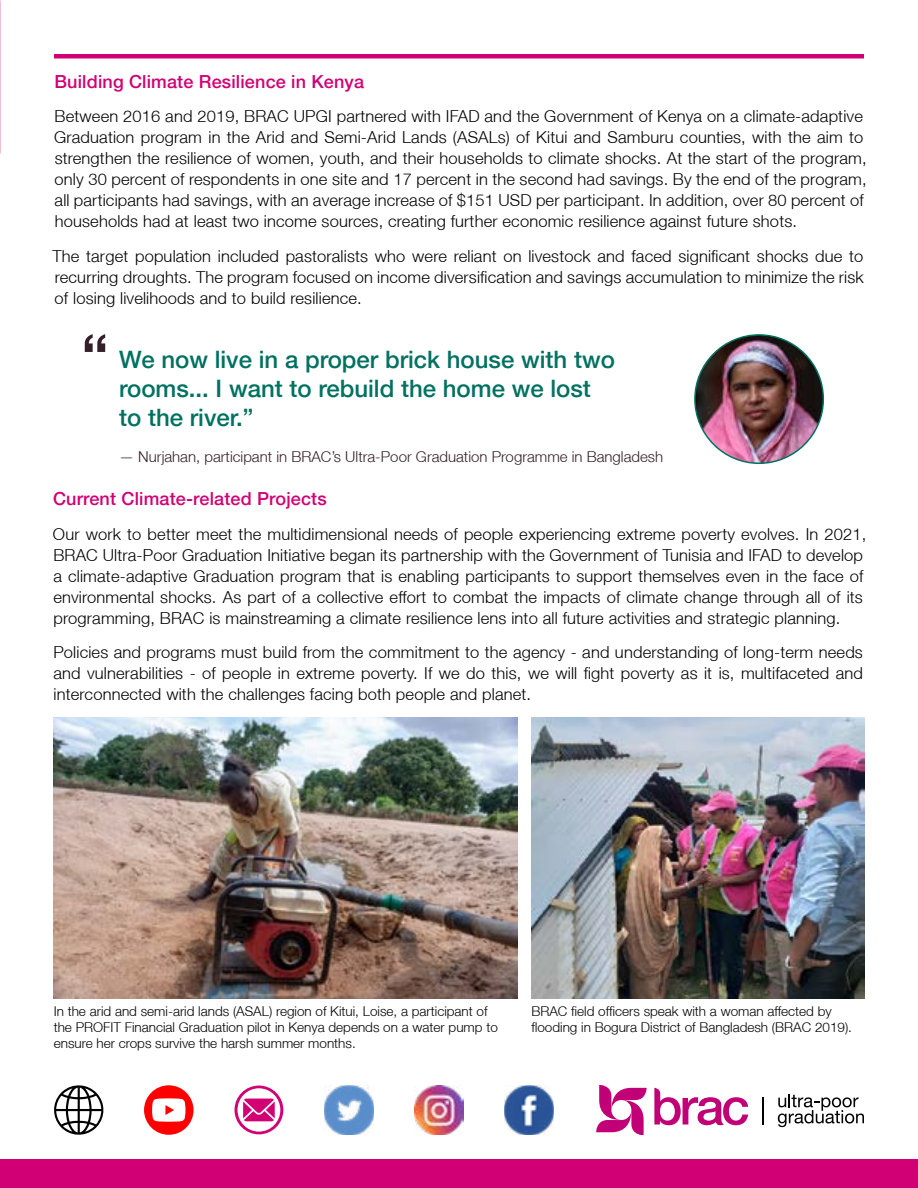
<style>
.page{position:relative;width:918px;height:1188px;background:#fff}
.page>*{position:absolute;margin:0;border:0;box-sizing:border-box;transform-origin:0 0}
.t1{font:500 63px "Helvetica Neue LT";color:#331f28}
.t2{font:500 24px/28.8px "Helvetica Neue LT";color:#007161}
.t3{font:500 18px "Helvetica Neue LT";letter-spacing:.01em;color:#d10074}
.t4{font:300 16.5px/21px "Helvetica Neue LT";letter-spacing:.01em;color:#000}
.t5{font:300 15px "Helvetica Neue LT";color:#331f28}
.t6{font:300 13.5px/16.2px "Helvetica Neue LT";color:#000}
</style>
<div class="page">
<div style="left:0;top:1160px;width:918px;height:28px;background:#d10074"></div>
<hr style="left:54px;top:54px;width:810px;height:4px;background:#d10074">
<svg style="left:596px;top:1085px;width:51px;height:50px"></svg>
<svg style="left:654px;top:1088px;width:94px;height:37px"></svg>
<svg style="left:763px;top:1097px;width:1px;height:28px"></svg>
<svg style="left:778px;top:1094px;width:86px;height:33px"></svg>
<div style="left:144px;top:1085px;width:50px;height:50px;background:#f00;border-radius:50%"></div>
<svg style="left:152px;top:1098px;width:33px;height:24px"></svg>
<svg style="left:235px;top:1086px;width:48px;height:48px"></svg>
<svg style="left:54px;top:1085px;width:49px;height:50px"></svg>
<img style="left:504px;top:1085px;width:50px;height:50px">
<img style="left:324px;top:1085px;width:50px;height:50px">
<img style="left:414px;top:1085px;width:50px;height:50px">
<img style="left:54px;top:717px;width:464px;height:281px">
<img style="left:531px;top:717px;width:333px;height:281px">
<img style="left:695px;top:335px;width:128px;height:128px;border-radius:64px">
<p class="t3" style="left:54px;top:71px;width:311px">Building Climate Resilience in Kenya</p>
<p class="t4" style="left:54px;top:106px;width:814px">Between 2016 and 2019, BRAC UPGI partnered with IFAD and the Government of Kenya on a climate-adaptive Graduation program in the Arid and Semi-Arid Lands (ASALs) of Kitui and Samburu counties, with the aim to strengthen the resilience of women, youth, and their households to climate shocks. At the start of the program, only 30 percent of respondents in one site and 17 percent in the second had savings. By the end of the program, all participants had savings, with an average increase of $151 USD per participant. In addition, over 80 percent of households had at least two income sources, creating further economic resilience against future shots.</p>
<p class="t4" style="left:53px;top:245px;width:813px;text-align:justify">The target population included pastoralists who were reliant on livestock and faced significant shocks due to recurring droughts. The program focused on income diversification and savings accumulation to minimize the risk of losing livelihoods and to build resilience.</p>
<h1 class="t1" style="left:81px;top:319px;width:29px">“</h1>
<h2 class="t2" style="left:119px;top:345px;width:497px">We now live in a proper brick house with two rooms... I want to rebuild the home we lost to the river.”</h2>
<p class="t5" style="left:119px;top:447px;width:546px">— Nurjahan, participant in BRAC’s Ultra-Poor Graduation Programme in Bangladesh</p>
<p class="t3" style="left:53px;top:488px;width:275px">Current Climate-related Projects</p>
<p class="t4" style="left:53px;top:523px;width:815px">Our work to better meet the multidimensional needs of people experiencing extreme poverty evolves. In 2021, BRAC Ultra-Poor Graduation Initiative began its partnership with the Government of Tunisia and IFAD to develop a climate-adaptive Graduation program that is enabling participants to support themselves even in the face of environmental shocks. As part of a collective effort to combat the impacts of climate change through all of its programming, BRAC is mainstreaming a climate resilience lens into all future activities and strategic planning.</p>
<p class="t4" style="left:53px;top:642px;width:811px;text-align:justify">Policies and programs must build from the commitment to the agency - and understanding of long-term needs and vulnerabilities - of people in extreme poverty. If we do this, we will fight poverty as it is, multifaceted and interconnected with the challenges facing both people and planet.</p>
<p class="t6" style="left:54px;top:1003px;width:446px">In the arid and semi-arid lands (ASAL) region of Kitui, Loise, a participant of the PROFIT Financial Graduation pilot in Kenya depends on a water pump to ensure her crops survive the harsh summer months.</p>
<p class="t6" style="left:531px;top:1003px;width:322px">BRAC field officers speak with a woman affected by flooding in Bogura District of Bangladesh (BRAC 2019).</p>
</div>
